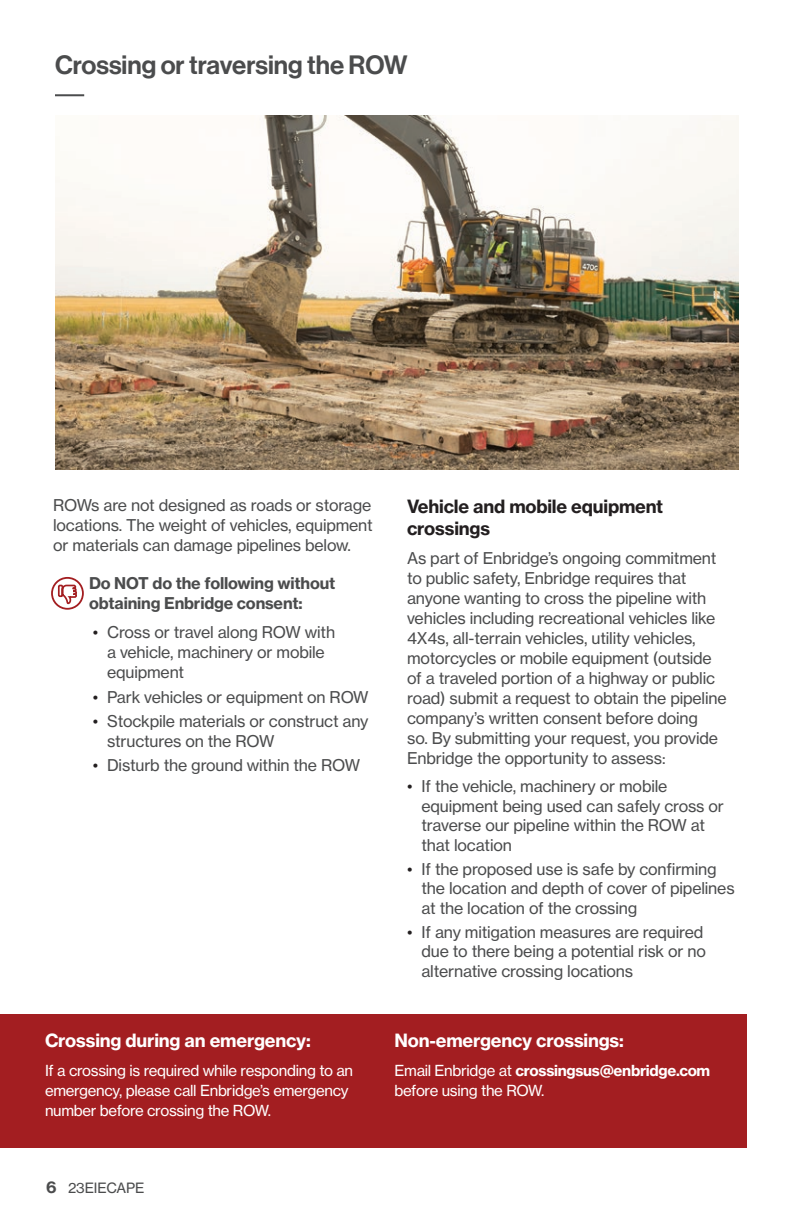
<style>
.page{position:relative;width:792px;height:1224px;background:#fff}
.page>*{position:absolute;margin:0;border:0;box-sizing:border-box;transform-origin:0 0}
.page_heading{font:26px "N Haas Grotesk DS Pro 65 Md";color:#4b4c4d}
.subhead{font:18px "N Haas Grotesk TX Pro 75 Bd";letter-spacing:-.01em;color:#fff}
.body_copy{font:18px/22px "N Haas Grotesk TX Pro 75 Bd";letter-spacing:-.01em;color:#231f20}
.body_copy-2{font:16px/20px "N Haas Grotesk TX Pro 55 Rg";letter-spacing:-.01em;color:#4b4c4d}
.body_copy-3{font:16px/20px "N Haas Grotesk TX Pro 75 Bd";letter-spacing:-.01em;color:#4b4c4d}
.body_copy-4{font:15px/20px "N Haas Grotesk TX Pro 55 Rg";letter-spacing:-.02em;color:#fff}
.t1{font:14px "N Haas Grotesk TX Pro 55 Rg";letter-spacing:-.01em;color:#4b4c4d}
.s1{color:#231f20}
.s2{font-family:"N Haas Grotesk TX Pro 75 Bd"}
.s3{font-family:"N Haas Grotesk TX Std 75 Bd";font-size:16px}
</style>
<div class="page">
<hr style="left:55px;top:94px;width:29px;height:2px;background:#4b4c4d">
<div style="left:0;top:1014px;width:747px;height:134px;background:#a31e21"></div>
<svg style="left:51px;top:577px;width:33px;height:33px"></svg>
<img style="left:55px;top:116px;width:684px;height:353px">
<p class="page_heading" style="left:55px;top:50px;width:354px">Crossing or traversing the ROW</p>
<p class="body_copy-2" style="left:53px;top:496px;width:321px;text-align:justify">ROWs are not designed as roads or storage locations. The weight of vehicles, equipment or materials can damage pipelines below.</p>
<p class="body_copy-3" style="left:89px;top:574px;width:248px">Do NOT do the following without obtaining Enbridge consent:</p>
<p class="body_copy-2" style="left:107px;top:623px;width:230px;text-indent:-14px"><span class="s1">•</span> Cross or travel along ROW with a vehicle, machinery or mobile equipment</p>
<p class="body_copy-2" style="left:93px;top:687px;width:278px"><span class="s1">•</span> Park vehicles or equipment on ROW</p>
<p class="body_copy-2" style="left:107px;top:711px;width:263px;text-indent:-14px"><span class="s1">•</span> Stockpile materials or construct any structures on the ROW</p>
<p class="body_copy-2" style="left:93px;top:755px;width:269px"><span class="s1">•</span> Disturb the ground within the ROW</p>
<p class="subhead" style="left:45px;top:1029px;width:267px">Crossing during an emergency:</p>
<p class="body_copy-4" style="left:45px;top:1060px;width:310px">If a crossing is required while responding to an emergency, please call Enbridge’s emergency number before crossing the ROW.</p>
<p class="body_copy" style="left:407px;top:495px;width:258px">Vehicle and mobile equipment crossings</p>
<p class="body_copy-2" style="left:407px;top:548px;width:321px">As part of Enbridge’s ongoing commitment to public safety, Enbridge requires that anyone wanting to cross the pipeline with vehicles including recreational vehicles like 4X4s, all-terrain vehicles, utility vehicles, motorcycles or mobile equipment (outside of a traveled portion of a highway or public road) submit a request to obtain the pipeline company’s written consent before doing<br>so. By submitting your request, you provide Enbridge the opportunity to assess:</p>
<p class="body_copy-2" style="left:421px;top:777px;width:304px;text-indent:-14px"><span class="s1">•</span> If the vehicle, machinery or mobile equipment being used can safely cross or traverse our pipeline within the ROW at that location</p>
<p class="body_copy-2" style="left:421px;top:859px;width:315px;text-indent:-14px"><span class="s1">•</span> If the proposed use is safe by confirming the location and depth of cover of pipelines at the location of the crossing</p>
<p class="body_copy-2" style="left:421px;top:922px;width:286px;text-indent:-14px"><span class="s1">•</span> If any mitigation measures are required due to there being a potential risk or no alternative crossing locations</p>
<p class="subhead" style="left:394px;top:1029px;width:231px">Non-emergency crossings:</p>
<p class="body_copy-4" style="left:394px;top:1060px;width:317px">Email Enbridge at <span class="s2">crossingsus@enbridge.com </span>before using the ROW.</p>
<p class="t1" style="left:46px;top:1179px;width:100px"><span class="s3">6</span> 23EIECAPE</p>
</div>
